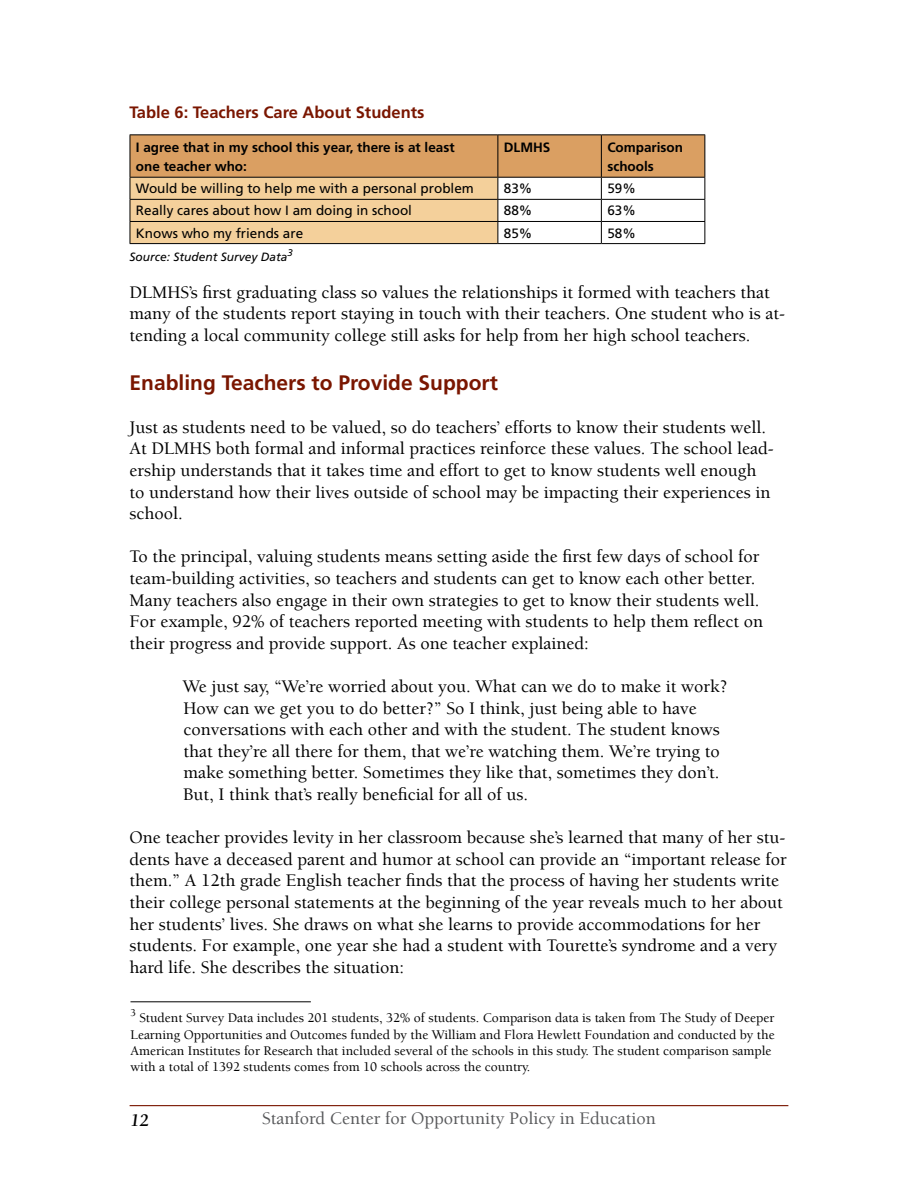
<style>
.page{position:relative;width:918px;height:1188px;background:#fff}
.page>*{position:absolute;margin:0;border:0;box-sizing:border-box;transform-origin:0 0}
.t1{font:700 21px "Frutiger LT Std";color:#7a1600}
.t2{font:500 18px/21.6px "Berkeley LT";color:#000}
.t3{font:500 18px "Berkeley LT";color:#58595b}
.t4{font:italic 700 18px "Berkeley LT";color:#000}
.t5{font:700 16.5px "Frutiger LT Std";color:#7a1600}
.t6{font:500 13.5px/16.2px "Berkeley LT";color:#000}
.t7{font:13.5px "Frutiger LT Std";color:#000}
.t8{font:700 13.5px/19.5px "Frutiger LT Std";color:#000}
.t9{font:italic 12px "Frutiger LT Std";color:#000}
.t10{font:italic 9.6px "Frutiger LT Std";color:#000}
</style>
<div class="page">
<hr style="left:130px;top:1105px;width:658px;height:1px;background:#7a1600">
<hr style="left:130px;top:1001px;width:181px;height:1px;background:#000">
<hr style="left:130px;top:134px;width:368px;height:1px;background:#000">
<hr style="left:498px;top:134px;width:103px;height:1px;background:#000">
<hr style="left:601px;top:134px;width:104px;height:1px;background:#000">
<svg style="left:130px;top:135px;width:575px;height:108px"></svg>
<hr style="left:130px;top:243px;width:368px;height:1px;background:#000">
<hr style="left:498px;top:243px;width:103px;height:1px;background:#000">
<hr style="left:601px;top:243px;width:104px;height:1px;background:#000">
<p class="t5" style="left:130px;top:103px;width:296px">Table 6: Teachers Care About Students</p>
<p class="t8" style="left:136px;top:137px;width:320px">I agree that in my school this year, there is at least one teacher who:</p>
<p class="t8" style="left:504px;top:137px;width:48px">DLMHS</p>
<p class="t8" style="left:607px;top:137px;width:77px">Comparison schools</p>
<p class="t7" style="left:136px;top:181px;width:339px">Would be willing to help me with a personal problem</p>
<p class="t7" style="left:504px;top:181px;width:30px">83%</p>
<p class="t7" style="left:607px;top:181px;width:30px">59%</p>
<p class="t7" style="left:136px;top:203px;width:278px">Really cares about how I am doing in school</p>
<p class="t7" style="left:504px;top:203px;width:30px">88%</p>
<p class="t7" style="left:607px;top:203px;width:30px">63%</p>
<p class="t7" style="left:136px;top:225px;width:169px">Knows who my friends are</p>
<p class="t7" style="left:504px;top:225px;width:30px">85%</p>
<p class="t7" style="left:607px;top:225px;width:30px">58%</p>
<p class="t9" style="left:130px;top:250px;width:160px">Source: Student Survey Data</p>
<p class="t10" style="left:288px;top:247px;width:7px">3</p>
<p class="t2" style="left:130px;top:282px;width:657px">DLMHS’s first graduating class so values the relationships it formed with teachers that many of the students report staying in touch with their teachers. One student who is at&shy;tending a local community college still asks for help from her high school teachers.</p>
<p class="t1" style="left:130px;top:370px;width:370px">Enabling Teachers to Provide Support</p>
<p class="t2" style="left:130px;top:417px;width:646px">Just as students need to be valued, so do teachers’ efforts to know their students well.<br>At DLMHS both formal and informal practices reinforce these values. The school lead&shy;ership understands that it takes time and effort to get to know students well enough to understand how their lives outside of school may be impacting their experiences in school.</p>
<p class="t2" style="left:130px;top:546px;width:635px">To the principal, valuing students means setting aside the first few days of school for team-building activities, so teachers and students can get to know each other better.<br>Many teachers also engage in their own strategies to get to know their students well.<br>For example, 92% of teachers reported meeting with students to help them reflect on their progress and provide support. As one teacher explained:</p>
<p class="t2" style="left:183px;top:676px;width:547px">We just say, “We’re worried about you. What can we do to make it work?<br>How can we get you to do better?” So I think, just being able to have conversations with each other and with the student. The student knows that they’re all there for them, that we’re watching them. We’re trying to make something better. Sometimes they like that, sometimes they don’t.<br>But, I think that’s really beneficial for all of us.</p>
<p class="t2" style="left:130px;top:827px;width:659px">One teacher provides levity in her classroom because she’s learned that many of her stu&shy;dents have a deceased parent and humor at school can provide an “important release for them.” A 12th grade English teacher finds that the process of having her students write their college personal statements at the beginning of the year reveals much to her about her students’ lives. She draws on what she learns to provide accommodations for her students. For example, one year she had a student with Tourette’s syndrome and a very hard life. She describes the situation:</p>
<p class="t6" style="left:130px;top:1010px;width:646px"><sup>3</sup> Student Survey Data includes 201 students, 32% of students. Comparison data is taken from The Study of Deeper Learning Opportunities and Outcomes funded by the William and Flora Hewlett Foundation and conducted by the American Institutes for Research that included several of the schools in this study. The student comparison sample with a total of 1392 students comes from 10 schools across the country.</p>
<p class="t4" style="left:130px;top:1111px;width:20px">12</p>
<p class="t3" style="left:262px;top:1109px;width:395px">Stanford Center for Opportunity Policy in Education</p>
</div>
